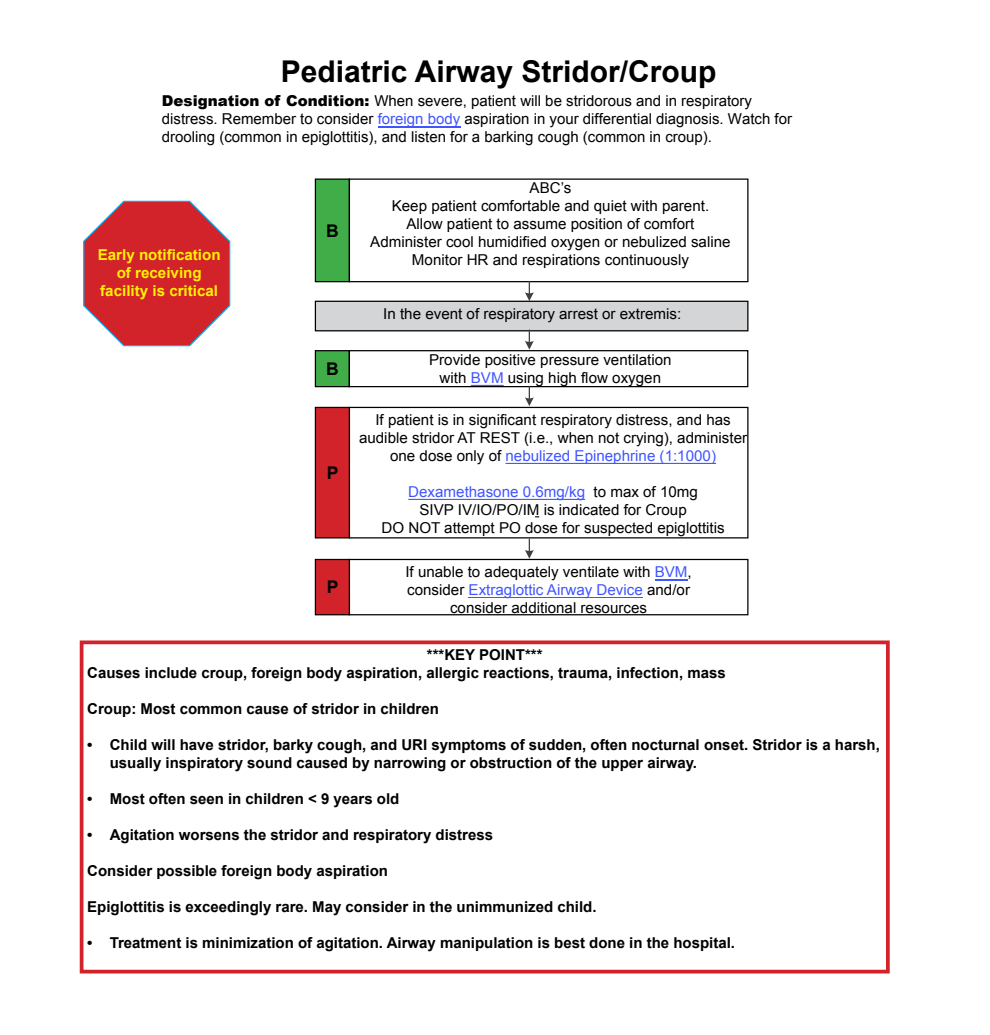
<style>
.page{position:relative;width:990px;height:1035px;background:#fff}
.page>*{position:absolute;margin:0;border:0;box-sizing:border-box;transform-origin:0 0}
.t1{font:700 30px "Arial";color:#000}
.t2{font:700 17.5px "Arial";color:#000}
.t3{font:15px/18px "Arial";color:#000;text-align:center}
.t4{font:700 15px/18px "Arial";color:#000}
.t5{font:700 15px/18px "Arial";color:#fff200;text-align:center}
.s1{font-weight:900}
.s2{color:#4055ff}
</style>
<div class="page">
<hr style="left:378px;top:126px;width:82px;height:2px;background:#4055ff">
<div style="left:315px;top:179px;width:34px;height:103px;background:#41ad49"></div>
<div style="left:315px;top:178px;width:35px;height:104px;border:1px solid #000"></div>
<div style="left:349px;top:178px;width:400px;height:104px;border:1px solid #000"></div>
<svg style="left:83px;top:200px;width:148px;height:147px"></svg>
<svg style="left:525px;top:281px;width:9px;height:20px"></svg>
<div style="left:315px;top:301px;width:433px;height:30px;background:#d3d5d6"></div>
<div style="left:315px;top:301px;width:433px;height:30px;border:1px solid #000"></div>
<div style="left:315px;top:351px;width:34px;height:36px;background:#41ad49"></div>
<div style="left:315px;top:350px;width:35px;height:37px;border:1px solid #000"></div>
<div style="left:349px;top:350px;width:399px;height:37px;border:1px solid #000"></div>
<svg style="left:525px;top:330px;width:9px;height:20px"></svg>
<svg style="left:525px;top:387px;width:9px;height:19px"></svg>
<hr style="left:408px;top:499px;width:177px;height:1px;background:#4055ff">
<hr style="left:506px;top:463px;width:210px;height:1px;background:#4055ff">
<div style="left:349px;top:407px;width:400px;height:131px;border:1px solid #000"></div>
<div style="left:315px;top:407px;width:34px;height:131px;background:#d2232a"></div>
<div style="left:315px;top:407px;width:35px;height:131px;border:1px solid #000"></div>
<svg style="left:525px;top:539px;width:9px;height:20px"></svg>
<hr style="left:469px;top:597px;width:174px;height:1px;background:#4055ff">
<hr style="left:655px;top:579px;width:32px;height:2px;background:#4055ff">
<div style="left:349px;top:559px;width:400px;height:56px;border:1px solid #000"></div>
<div style="left:315px;top:559px;width:34px;height:56px;background:#d2232a"></div>
<div style="left:315px;top:559px;width:35px;height:56px;border:1px solid #000"></div>
<div style="left:80px;top:640px;width:810px;height:333px;border:4px solid #d2232a"></div>
<h1 class="t1" style="left:281px;top:52px;width:437px">Pediatric Airway Stridor/Croup</h1>
<p class="t3" style="left:162px;top:92px;width:632px;text-align:left"><span class="s1">Designation of Condition:</span> When severe, patient will be stridorous and in respiratory distress. Remember to consider <span class="s2">foreign body</span> aspiration in your differential diagnosis. Watch for drooling (common in epiglottitis), and listen for a barking cough (common in croup).</p>
<p class="t3" style="left:370px;top:179px;width:362px">ABC’s<br>Keep patient comfortable and quiet with parent.<br>Allow patient to assume position of comfort Administer cool humidified oxygen or nebulized saline</p>
<p class="t2" style="left:326px;top:219px;width:14px">B</p>
<p class="t5" style="left:98px;top:246px;width:124px">Early notification</p>
<p class="t3" style="left:412px;top:251px;width:279px">Monitor HR and respirations continuously</p>
<p class="t5" style="left:100px;top:264px;width:119px">of receiving facility is critical</p>
<p class="t3" style="left:383px;top:305px;width:300px">In the event of respiratory arrest or extremis:</p>
<p class="t2" style="left:326px;top:357px;width:14px">B</p>
<p class="t3" style="left:429px;top:351px;width:244px">Provide positive pressure ventilation with <span class="s2">BVM</span> using high flow oxygen</p>
<p class="t3" style="left:359px;top:411px;width:390px">If patient is in significant respiratory distress, and has audible stridor AT REST (i.e., when not crying), administer one dose only of <span class="s2">nebulized Epinephrine (1:1000)</span></p>
<p class="t3" style="left:381px;top:483px;width:345px"><span class="s2">Dexamethasone 0.6mg/kg</span> to max of 10mg<br>SIVP IV/IO/PO/IM is indicated for Croup<br>DO NOT attempt PO dose for suspected epiglottitis</p>
<p class="t2" style="left:327px;top:461px;width:13px">P</p>
<p class="t2" style="left:327px;top:576px;width:13px">P</p>
<p class="t3" style="left:405px;top:563px;width:288px">If unable to adequately ventilate with <span class="s2">BVM</span>, consider <span class="s2">Extraglottic Airway Device</span> and/or consider additional resources</p>
<p class="t4" style="left:87px;top:646px;width:640px;text-indent:340px">***KEY POINT***<br>Causes include croup, foreign body aspiration, allergic reactions, trauma, infection, mass</p>
<p class="t4" style="left:87px;top:700px;width:353px">Croup: Most common cause of stridor in children</p>
<p class="t4" style="left:110px;top:736px;width:772px;text-indent:-22px">• Child will have stridor, barky cough, and URI symptoms of sudden, often nocturnal onset. Stridor is a harsh, usually inspiratory sound caused by narrowing or obstruction of the upper airway.</p>
<p class="t4" style="left:87px;top:790px;width:314px">• Most often seen in children &lt; 9 years old</p>
<p class="t4" style="left:87px;top:826px;width:407px">• Agitation worsens the stridor and respiratory distress</p>
<p class="t4" style="left:87px;top:862px;width:302px">Consider possible foreign body aspiration</p>
<p class="t4" style="left:87px;top:898px;width:511px">Epiglottitis is exceedingly rare. May consider in the unimmunized child.</p>
<p class="t4" style="left:87px;top:934px;width:649px">• Treatment is minimization of agitation. Airway manipulation is best done in the hospital.</p>
</div>
